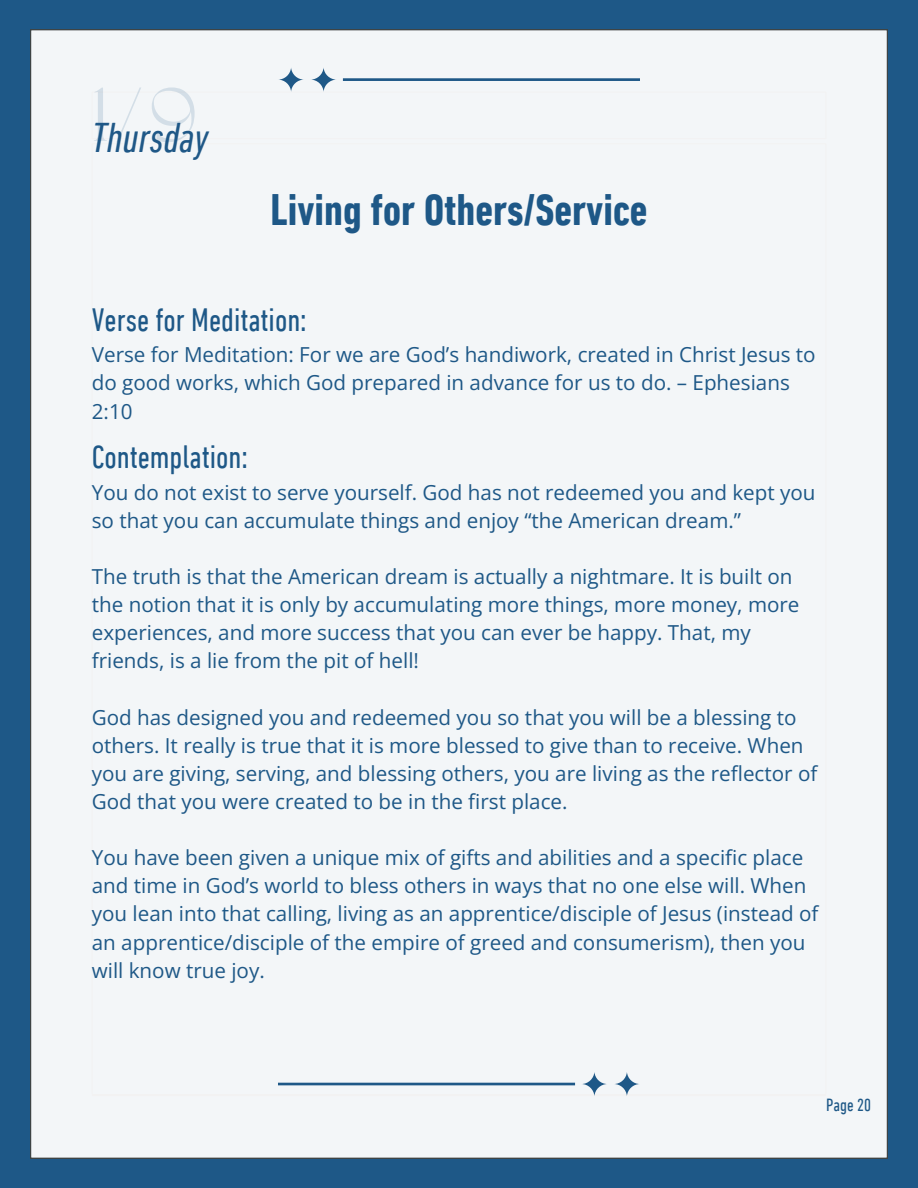
<style>
.page{position:relative;width:918px;height:1188px;background:#1e5887}
.page>*{position:absolute;margin:0;border:0;box-sizing:border-box;transform-origin:0 0}
.t1{font:700 condensed 45px "DIN Next LT Pro";color:#1e5887}
.t2{font:italic condensed 42.45px "DIN Next LT Pro";color:#1f5887}
.t3{font:condensed 33px "DIN Next LT Pro";color:#1e5887}
.t4{font:20.7px/28.2px "Open Sans";color:#1e5887}
.t5{font:condensed 18px "DIN Next LT Pro";color:#1e5887}
</style>
<div class="page">
<div style="left:30px;top:29px;width:857px;height:1130px;background:#f3f6f8"></div>
<svg style="left:278px;top:67px;width:362px;height:25px"></svg>
<svg style="left:278px;top:1072px;width:362px;height:24px"></svg>
<p class="t2" style="left:92px;top:120px;width:119px"><sup>1</sup>Th<sup>/</sup>ur<sup>9</sup>sday</p>
<h1 class="t1" style="left:271px;top:191px;width:378px">Living for Others/Service</h1>
<h5 class="t3" style="left:92px;top:306px;width:217px">Verse for Meditation:</h5>
<h3 class="t4" style="left:92px;top:340px;width:725px">Verse for Meditation: For we are God’s handiwork, created in Christ Jesus to do good works, which God prepared in advance for us to do. – Ephesians<br>2:10</h3>
<h5 class="t3" style="left:92px;top:443px;width:158px">Contemplation:</h5>
<h2 class="t4" style="left:92px;top:477px;width:725px">You do not exist to serve yourself. God has not redeemed you and kept you so that you can accumulate things and enjoy “the American dream.”</h2>
<h4 class="t4" style="left:92px;top:562px;width:709px">The truth is that the American dream is actually a nightmare. It is built on the notion that it is only by accumulating more things, more money, more experiences, and more success that you can ever be happy. That, my friends, is a lie from the pit of hell!</h4>
<h5 class="t4" style="left:92px;top:702px;width:727px">God has designed you and redeemed you so that you will be a blessing to others. It really is true that it is more blessed to give than to receive. When you are giving, serving, and blessing others, you are living as the reflector of God that you were created to be in the first place.</h5>
<h4 class="t4" style="left:92px;top:843px;width:728px">You have been given a unique mix of gifts and abilities and a specific place and time in God’s world to bless others in ways that no one else will. When you lean into that calling, living as an apprentice/disciple of Jesus (instead of an apprentice/disciple of the empire of greed and consumerism), then you will know true joy.</h4>
<p class="t5" style="left:826px;top:1098px;width:46px">Page 20</p>
</div>
